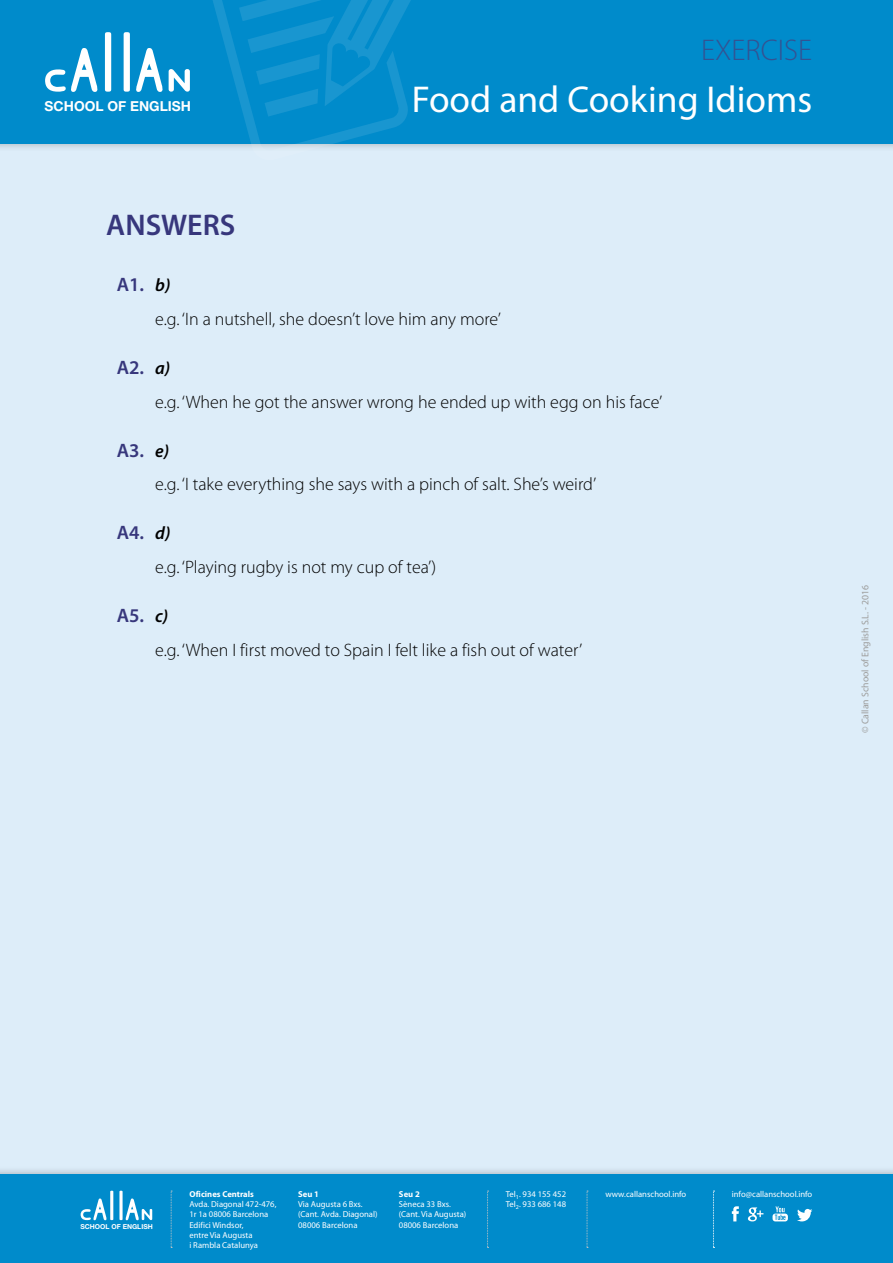
<style>
.page{position:relative;width:893px;height:1263px;background:#fff}
.page>*{position:absolute;margin:0;border:0;box-sizing:border-box;transform-origin:0 0}
.t1{font:37.5px "Myriad Pro";color:#fff}
.t2{font:300 30px "Myriad Pro";color:#345292}
.t3{font:600 30px "Myriad Pro";color:#37377c}
.t4{font:600 19.5px "Myriad Pro";color:#37377c}
.t5{font:300 18px "Myriad Pro";color:#000}
.t6{font:700 13.8px "Helvetica Neue LT Std";color:#fff}
.t7{font:9.75px "Myriad Pro";color:#9d9d9c}
.t8{font:8.7px/10.2px "Myriad Pro";color:#fff}
.t9{font:700 8.7px "Myriad Pro";color:#fff}
.t10{font:700 6.75px "Helvetica Neue LT Std";color:#fff}
.s1{font-style:italic;font-size:18px;color:#000}
</style>
<div class="page">
<div style="left:0;top:123px;width:893px;height:1074px;background:#ddedf9"></div>
<div style="left:0;top:1166px;width:893px;height:97px;background:#000;opacity:.29"></div>
<div style="left:0;top:1174px;width:893px;height:89px;background:#008bcb"></div>
<div style="left:0;top:0;width:893px;height:152px;background:#000;opacity:.29"></div>
<div style="left:0;top:0;width:893px;height:144px;background:#008bcb"></div>
<svg style="left:201px;top:0;width:241px;height:152px"></svg>
<svg style="left:105px;top:32px;width:6px;height:60px"></svg>
<svg style="left:45px;top:48px;width:53px;height:44px"></svg>
<svg style="left:124px;top:32px;width:66px;height:60px"></svg>
<hr style="left:110px;top:1191px;width:3px;height:29px;background:#fff">
<svg style="left:125px;top:1198px;width:27px;height:22px"></svg>
<svg style="left:81px;top:1198px;width:26px;height:22px"></svg>
<svg style="left:119px;top:1191px;width:4px;height:29px"></svg>
<svg style="left:732px;top:1206px;width:7px;height:15px"></svg>
<svg style="left:748px;top:1207px;width:15px;height:14px"></svg>
<svg style="left:797px;top:1209px;width:15px;height:12px"></svg>
<svg style="left:772px;top:1206px;width:16px;height:15px"></svg>
<svg style="left:171px;top:1191px;width:1px;height:57px"></svg>
<svg style="left:487px;top:1191px;width:2px;height:57px"></svg>
<svg style="left:587px;top:1191px;width:1px;height:57px"></svg>
<svg style="left:713px;top:1191px;width:1px;height:57px"></svg>
<h3 class="t6" style="left:45px;top:97px;width:148px">SCHOOL OF ENGLISH</h3>
<h2 class="t3" style="left:106px;top:206px;width:131px">ANSWERS</h2>
<h2 class="t2" style="left:701px;top:34px;width:113px">EXERCISE</h2>
<h1 class="t1" style="left:412px;top:79px;width:402px">Food and Cooking Idioms</h1>
<h3 class="t4" style="left:117px;top:272px;width:55px">A1. <span class="s1">b)</span></h3>
<h3 class="t5" style="left:155px;top:309px;width:347px">e.g. ‘In a nutshell, she doesn’t love him any more’</h3>
<h3 class="t4" style="left:117px;top:355px;width:55px">A2. <span class="s1">a)</span></h3>
<h3 class="t5" style="left:155px;top:392px;width:508px">e.g. ‘When he got the answer wrong he ended up with egg on his face’</h3>
<h3 class="t4" style="left:117px;top:438px;width:54px">A3. <span class="s1">e)</span></h3>
<h3 class="t5" style="left:155px;top:474px;width:442px">e.g. ‘I take everything she says with a pinch of salt. She’s weird’</h3>
<h3 class="t4" style="left:117px;top:520px;width:55px">A4. <span class="s1">d)</span></h3>
<h3 class="t5" style="left:155px;top:557px;width:282px">e.g. ‘Playing rugby is not my cup of tea’)</h3>
<h3 class="t4" style="left:117px;top:603px;width:53px">A5. <span class="s1">c)</span></h3>
<h3 class="t5" style="left:155px;top:640px;width:429px">e.g. ‘When I first moved to Spain I felt like a fish out of water’</h3>
<p class="t7" style="left:860px;top:733px;width:149px;rotate:-90deg">© Callan School of English S.L. - 2016</p>
<p class="t10" style="left:80px;top:1223px;width:74px">SCHOOL OF ENGLISH</p>
<p class="t9" style="left:189px;top:1189px;width:66px">Oficines Centrals</p>
<p class="t8" style="left:605px;top:1189px;width:82px">www.callanschool.info</p>
<p class="t8" style="left:189px;top:1199px;width:89px">Avda. Diagonal 472-476,<br>1r 1a 08006 Barcelona<br>Edifici Windsor,<br>entre Via Augusta<br>i Rambla Catalunya</p>
<p class="t8" style="left:506px;top:1189px;width:62px">Tel<sub>1</sub>. 934 155 452<br>Tel<sub>2</sub>. 933 686 148</p>
<p class="t8" style="left:732px;top:1189px;width:82px">info@callanschool.info</p>
<p class="t9" style="left:298px;top:1189px;width:22px">Seu 1</p>
<p class="t8" style="left:298px;top:1199px;width:81px">Via Augusta 6 Bxs. (Cant. Avda. Diagonal)<br>08006 Barcelona</p>
<p class="t9" style="left:399px;top:1189px;width:22px">Seu 2</p>
<p class="t8" style="left:399px;top:1199px;width:69px">Sèneca 33 Bxs. (Cant. Via Augusta)<br>08006 Barcelona</p>
</div>
